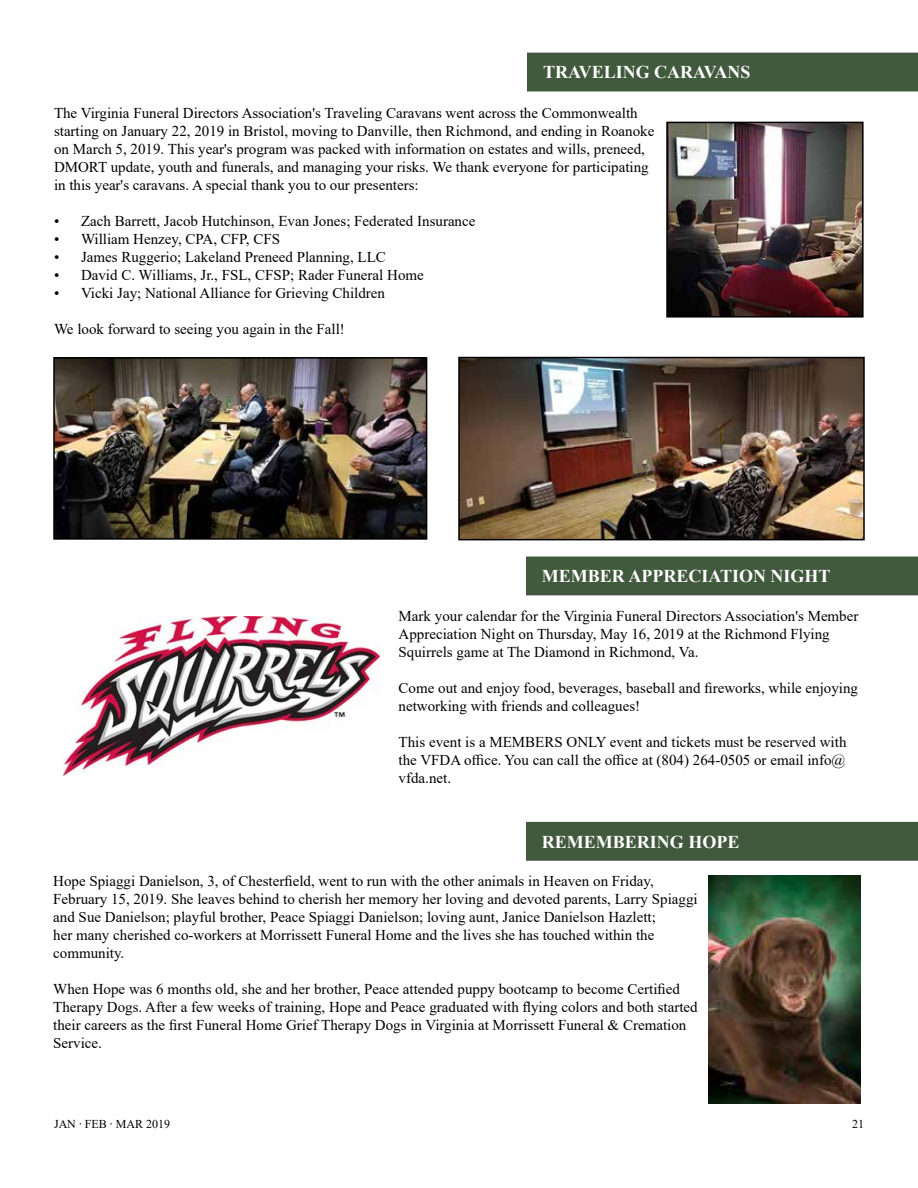
<style>
.page{position:relative;width:918px;height:1188px;background:#fff}
.page>*{position:absolute;margin:0;border:0;box-sizing:border-box;transform-origin:0 0}
.t1{font:700 18px "Times New Roman";color:#fff}
.t2{font:15px/18px "Times New Roman";color:#000}
.t3{font:12px "Times New Roman";color:#000}
.s1{font-family:"Minion Pro"}
</style>
<div class="page">
<img style="left:56px;top:360px;width:368px;height:177px">
<div style="left:53px;top:357px;width:374px;height:183px;border:2px solid #000"></div>
<img style="left:461px;top:360px;width:401px;height:177px">
<div style="left:458px;top:357px;width:407px;height:183px;border:2px solid #000"></div>
<img style="left:669px;top:125px;width:192px;height:190px">
<div style="left:666px;top:122px;width:198px;height:196px;border:2px solid #000"></div>
<img style="left:63px;top:616px;width:316px;height:160px">
<div style="left:527px;top:53px;width:391px;height:39px;background:#41593c"></div>
<div style="left:526px;top:556px;width:392px;height:39px;background:#41593c"></div>
<img style="left:708px;top:876px;width:153px;height:228px">
<div style="left:526px;top:822px;width:392px;height:39px;background:#41593c"></div>
<p class="t1" style="left:543px;top:59px;width:209px">TRAVELING CARAVANS</p>
<p class="t2" style="left:54px;top:103px;width:602px">The Virginia Funeral Directors Association's Traveling Caravans went across the Commonwealth starting on January 22, 2019 in Bristol, moving to Danville, then Richmond, and ending in Roanoke on March 5, 2019. This year's program was packed with information on estates and wills, preneed, DMORT update, youth and funerals, and managing your risks. We thank everyone for participating in this year's caravans. A special thank you to our presenters:</p>
<p class="t2" style="left:54px;top:211px;width:423px">• Zach Barrett, Jacob Hutchinson, Evan Jones; Federated Insurance</p>
<p class="t2" style="left:54px;top:229px;width:228px">• William Henzey, CPA, CFP, CFS</p>
<p class="t2" style="left:54px;top:247px;width:333px">• James Ruggerio; Lakeland Preneed Planning, LLC</p>
<p class="t2" style="left:54px;top:265px;width:371px">• David C. Williams, Jr., FSL, CFSP; Rader Funeral Home</p>
<p class="t2" style="left:54px;top:283px;width:333px">• Vicki Jay; National Alliance for Grieving Children</p>
<p class="t2" style="left:54px;top:319px;width:292px">We look forward to seeing you again in the Fall!</p>
<p class="t1" style="left:542px;top:563px;width:290px">MEMBER APPRECIATION NIGHT</p>
<p class="t2" style="left:399px;top:606px;width:461px">Mark your calendar for the Virginia Funeral Directors Association's Member<br>Appreciation Night on Thursday, May 16, 2019 at the Richmond Flying<br>Squirrels game at The Diamond in Richmond, Va.</p>
<p class="t2" style="left:399px;top:678px;width:461px">Come out and enjoy food, beverages, baseball and fireworks, while enjoying networking with friends and colleagues!</p>
<p class="t2" style="left:399px;top:732px;width:449px;text-align:justify">This event is a MEMBERS ONLY event and tickets must be reserved with the VFDA office. You can call the office at (804) 264-0505 or email info@ vfda.net.</p>
<p class="t1" style="left:542px;top:829px;width:199px">REMEMBERING HOPE</p>
<p class="t2" style="left:53px;top:872px;width:646px">Hope Spiaggi Danielson, 3, of Chesterfield, went to run with the other animals in Heaven on Friday, February 15, 2019. She leaves behind to cherish her memory her loving and devoted parents, Larry Spiaggi and Sue Danielson; playful brother, Peace Spiaggi Danielson; loving aunt, Janice Danielson Hazlett;<br>her many cherished co-workers at Morrissett Funeral Home and the lives she has touched within the community.</p>
<p class="t2" style="left:53px;top:980px;width:646px">When Hope was 6 months old, she and her brother, Peace attended puppy bootcamp to become Certified Therapy Dogs. After a few weeks of training, Hope and Peace graduated with flying colors and both started their careers as the first Funeral Home Grief Therapy Dogs in Virginia at Morrissett Funeral &amp; Cremation Service.</p>
<p class="t3" style="left:54px;top:1116px;width:118px">JAN <span class="s1">·</span> FEB <span class="s1">·</span> MAR 2019</p>
<p class="t3" style="left:852px;top:1115px;width:13px">21</p>
</div>
